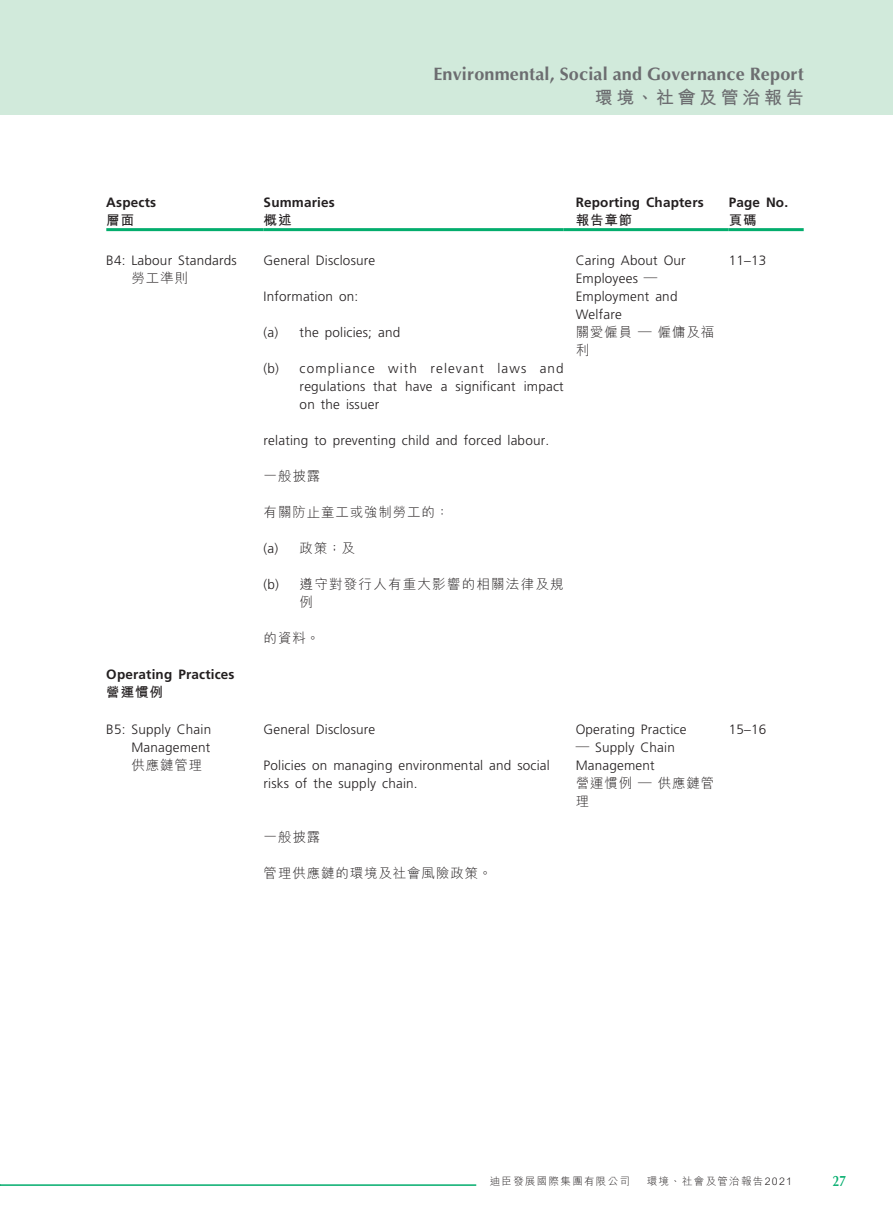
<style>
.page{position:relative;width:893px;height:1212px;background:#fff}
.page>*{position:absolute;margin:0;border:0;box-sizing:border-box;transform-origin:0 0}
.t1{font:700 18px "Optima LT Std";letter-spacing:.01em;color:#6c6d70}
.t2{font:700 18px "M Hei HK";letter-spacing:.2em;color:#6c6d70}
.t3{font:600 15px "Optima LT Std";color:#03ad6d;scale:.83 1}
._01_Body_Text{font:300 13.5px/18px "Frutiger LT Std";letter-spacing:.015em;color:#231f20}
._07_IN0{font:300 13.5px/18px "Frutiger LT Std";letter-spacing:.015em;color:#231f20;text-align:justify}
._01_Body_Text-2{font:700 13.5px "Frutiger LT Std";letter-spacing:.015em;color:#231f20}
._01_Body_Text-3{font:300 13.5px/18px "M Hei HK";letter-spacing:.065em;color:#231f20}
._07_IN0-2{font:300 13.5px/18px "M Hei HK";letter-spacing:.09em;color:#231f20}
._01_Body_Text-4{font:700 13.5px "M Hei HK";letter-spacing:.065em;color:#231f20}
.t4{font:300 10.5px "M Hei HK";letter-spacing:.125em;color:#231f20}
.s1{font-family:"M Hei HK"}
.s2{font-family:"Frutiger LT Std"}
</style>
<div class="page">
<div style="left:0;top:0;width:893px;height:115px;background:#d1eadb"></div>
<hr style="left:0;top:1184px;width:476px;height:2px;background:#03ad6d">
<hr style="left:106px;top:228px;width:158px;height:3px;background:#03ad6d">
<hr style="left:264px;top:228px;width:300px;height:3px;background:#03ad6d">
<hr style="left:564px;top:228px;width:165px;height:3px;background:#03ad6d">
<hr style="left:729px;top:228px;width:75px;height:3px;background:#03ad6d">
<h1 class="t1" style="left:433px;top:64px;width:372px">Environmental, Social and Governance Report</h1>
<h1 class="t2" style="left:595px;top:84px;width:210px">環境、社會及管治報告</h1>
<p class="_01_Body_Text-2" style="left:106px;top:194px;width:51px">Aspects</p>
<p class="_01_Body_Text-2" style="left:264px;top:194px;width:73px">Summaries</p>
<p class="_01_Body_Text-2" style="left:576px;top:194px;width:130px">Reporting Chapters</p>
<p class="_01_Body_Text-2" style="left:729px;top:194px;width:61px">Page No.</p>
<p class="_01_Body_Text-4" style="left:106px;top:210px;width:29px">層面</p>
<p class="_01_Body_Text-4" style="left:264px;top:210px;width:29px">概述</p>
<p class="_01_Body_Text-4" style="left:576px;top:210px;width:58px">報告章節</p>
<p class="_01_Body_Text-4" style="left:729px;top:210px;width:29px">頁碼</p>
<p class="_01_Body_Text" style="left:131px;top:252px;width:107px;text-indent:-25px">B4: Labour Standards<span class="s1">勞工準則</span></p>
<p class="_01_Body_Text" style="left:264px;top:252px;width:113px">General Disclosure</p>
<p class="_01_Body_Text" style="left:264px;top:288px;width:96px">Information on:</p>
<p class="_07_IN0" style="left:264px;top:324px;width:138px">(a) the policies; and</p>
<p class="_07_IN0" style="left:300px;top:360px;width:266px;text-indent:-36px">(b) compliance with relevant laws and regulations that have a significant impact on the issuer</p>
<p class="_01_Body_Text" style="left:264px;top:432px;width:287px">relating to preventing child and forced labour.</p>
<p class="_01_Body_Text" style="left:576px;top:252px;width:112px">Caring About Our<br>Employees <span class="s1">—<br></span>Employment and<br>Welfare</p>
<p class="_01_Body_Text-3" style="left:576px;top:323px;width:140px">關愛僱員 — 僱傭及福利</p>
<p class="_01_Body_Text" style="left:729px;top:252px;width:39px">11–13</p>
<p class="_01_Body_Text-3" style="left:264px;top:467px;width:58px">一般披露</p>
<p class="_01_Body_Text-3" style="left:264px;top:503px;width:187px">有關防止童工或強制勞工的：</p>
<p class="_07_IN0-2" style="left:264px;top:539px;width:93px"><span class="s2">(a)</span> 政策；及</p>
<p class="_07_IN0-2" style="left:300px;top:575px;width:266px;text-indent:-36px"><span class="s2">(b)</span> 遵守對發行人有重大影響的相關法律及規例</p>
<p class="_07_IN0-2" style="left:264px;top:629px;width:57px">的資料。</p>
<p class="_01_Body_Text-2" style="left:106px;top:667px;width:130px">Operating Practices</p>
<p class="_01_Body_Text-4" style="left:106px;top:683px;width:58px">營運慣例</p>
<p class="_01_Body_Text" style="left:131px;top:720px;width:81px;text-align:justify;text-indent:-25px">B5: Supply Chain Management<span class="s1">供應鏈管理</span></p>
<p class="_01_Body_Text" style="left:264px;top:720px;width:113px">General Disclosure</p>
<p class="_01_Body_Text" style="left:264px;top:756px;width:288px">Policies on managing environmental and social risks of the supply chain.</p>
<p class="_01_Body_Text-3" style="left:264px;top:827px;width:58px">一般披露</p>
<p class="_01_Body_Text-3" style="left:264px;top:863px;width:230px">管理供應鏈的環境及社會風險政策。</p>
<p class="_01_Body_Text" style="left:576px;top:720px;width:112px">Operating Practice</p>
<p class="_01_Body_Text" style="left:576px;top:738px;width:101px"><span class="s1">—</span> Supply Chain<br>Management</p>
<p class="_01_Body_Text-3" style="left:576px;top:773px;width:140px">營運慣例 — 供應鏈管理</p>
<p class="_01_Body_Text" style="left:729px;top:720px;width:39px">15–16</p>
<p class="t4" style="left:490px;top:1174px;width:142px">迪臣發展國際集團有限公司</p>
<p class="t4" style="left:647px;top:1174px;width:147px">環境、社會及管治報告2021</p>
<p class="t3" style="left:833px;top:1172px;width:17px">27</p>
</div>
